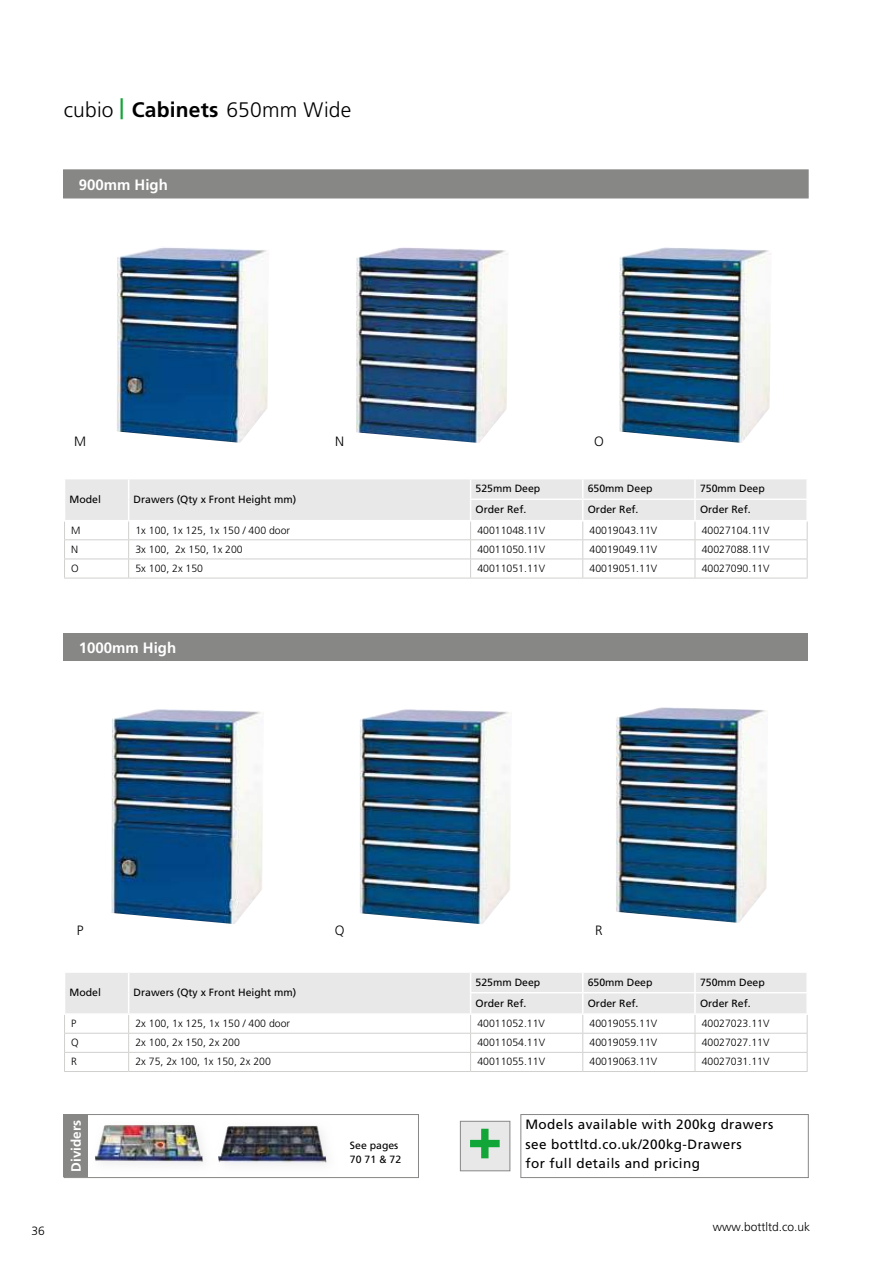
<style>
.page{position:relative;width:893px;height:1263px;background:#fff}
.page>*{position:absolute;margin:0;border:0;box-sizing:border-box;transform-origin:0 0}
.t1{font:900 58.5px "Frutiger LT Pro";color:#12a537}
.t2{font:300 21px "Frutiger LT Pro";letter-spacing:.01em;color:#000}
.t3{font:700 21px "Frutiger LT Pro";color:#12a537}
.t4{font:700 15px "Frutiger LT Pro";color:#fff}
.t5{font:13.5px/19.5px "Frutiger LT Pro";letter-spacing:.03em;color:#000}
.t6{font:700 13.5px "Frutiger LT Pro";color:#fff}
.t7{font:300 13.5px "Frutiger LT Pro";color:#000}
.t8{font:300 12px "Frutiger LT Pro";color:#000}
.t9{font:300 10.5px "Frutiger LT Pro";color:#000}
.t10{font:10.5px/13.5px "Frutiger LT Pro";color:#000}
.s1{font-weight:700}
</style>
<div class="page">
<div style="left:63px;top:169px;width:746px;height:29px;background:#b0b0af"></div>
<img style="left:111px;top:709px;width:152px;height:215px">
<img style="left:360px;top:709px;width:152px;height:215px">
<img style="left:616px;top:707px;width:151px;height:216px">
<img style="left:117px;top:247px;width:152px;height:196px">
<img style="left:356px;top:247px;width:152px;height:196px">
<img style="left:619px;top:247px;width:152px;height:196px">
<div style="left:64px;top:634px;width:744px;height:27px;background:#878786"></div>
<div style="left:64px;top:170px;width:744px;height:28px;background:#878786"></div>
<hr style="left:64px;top:578px;width:65px;height:1px;background:#d0d0cf">
<hr style="left:129px;top:578px;width:342px;height:1px;background:#d0d0cf">
<hr style="left:471px;top:578px;width:112px;height:1px;background:#d0d0cf">
<hr style="left:583px;top:578px;width:112px;height:1px;background:#d0d0cf">
<hr style="left:695px;top:578px;width:112px;height:1px;background:#d0d0cf">
<svg style="left:64px;top:479px;width:744px;height:99px"></svg>
<hr style="left:695px;top:498px;width:113px;height:2px;background:#fff">
<hr style="left:694px;top:500px;width:2px;height:20px;background:#fff">
<hr style="left:806px;top:500px;width:2px;height:20px;background:#fff">
<hr style="left:471px;top:520px;width:112px;height:1px;background:#fff">
<hr style="left:583px;top:520px;width:112px;height:1px;background:#fff">
<hr style="left:695px;top:520px;width:113px;height:1px;background:#fff">
<hr style="left:64px;top:1071px;width:65px;height:1px;background:#d0d0cf">
<hr style="left:129px;top:1071px;width:342px;height:1px;background:#d0d0cf">
<hr style="left:471px;top:1071px;width:112px;height:1px;background:#d0d0cf">
<hr style="left:583px;top:1071px;width:112px;height:1px;background:#d0d0cf">
<hr style="left:695px;top:1071px;width:112px;height:1px;background:#d0d0cf">
<svg style="left:64px;top:973px;width:744px;height:98px"></svg>
<hr style="left:695px;top:992px;width:113px;height:1px;background:#fff">
<hr style="left:694px;top:993px;width:2px;height:20px;background:#fff">
<hr style="left:806px;top:993px;width:2px;height:20px;background:#fff">
<hr style="left:471px;top:1013px;width:112px;height:2px;background:#fff">
<hr style="left:583px;top:1013px;width:112px;height:2px;background:#fff">
<hr style="left:695px;top:1013px;width:113px;height:2px;background:#fff">
<div style="left:64px;top:1114px;width:355px;height:64px;background:#fff;border:1px solid #878786"></div>
<img style="left:95px;top:1125px;width:108px;height:37px">
<div style="left:64px;top:1114px;width:24px;height:63px;background:#878786"></div>
<img style="left:218px;top:1126px;width:108px;height:36px">
<div style="left:520px;top:1114px;width:289px;height:64px;border:1px solid #878786"></div>
<div style="left:460px;top:1121px;width:50px;height:50px;background:#e8e8e8;border:1px solid #878786"></div>
<h2 class="t3" style="left:119px;top:94px;width:6px">|</h2>
<h2 class="t2" style="left:64px;top:97px;width:289px">cubio <span class="s1">Cabinets</span> 650mm Wide</h2>
<h3 class="t4" style="left:79px;top:175px;width:91px">900mm High</h3>
<p class="t7" style="left:74px;top:433px;width:14px">M</p>
<p class="t7" style="left:335px;top:433px;width:11px">N</p>
<p class="t7" style="left:594px;top:433px;width:11px">O</p>
<p class="t10" style="left:70px;top:492px;width:33px">Model</p>
<p class="t10" style="left:134px;top:492px;width:164px">Drawers (Qty x Front Height mm)</p>
<p class="t10" style="left:476px;top:482px;width:66px">525mm Deep</p>
<p class="t10" style="left:588px;top:482px;width:66px">650mm Deep</p>
<p class="t10" style="left:700px;top:482px;width:66px">750mm Deep</p>
<p class="t10" style="left:476px;top:503px;width:52px">Order Ref.</p>
<p class="t10" style="left:588px;top:503px;width:52px">Order Ref.</p>
<p class="t10" style="left:700px;top:503px;width:52px">Order Ref.</p>
<p class="t9" style="left:71px;top:524px;width:11px">M</p>
<p class="t9" style="left:135px;top:524px;width:156px">1x 100, 1x 125, 1x 150 / 400 door</p>
<p class="t9" style="left:477px;top:524px;width:69px">40011048.11V</p>
<p class="t9" style="left:590px;top:524px;width:69px">40019043.11V</p>
<p class="t9" style="left:702px;top:524px;width:69px">40027104.11V</p>
<p class="t9" style="left:71px;top:543px;width:9px">N</p>
<p class="t9" style="left:135px;top:543px;width:109px">3x 100, 2x 150, 1x 200</p>
<p class="t9" style="left:477px;top:543px;width:69px">40011050.11V</p>
<p class="t9" style="left:590px;top:543px;width:69px">40019049.11V</p>
<p class="t9" style="left:702px;top:543px;width:69px">40027088.11V</p>
<p class="t9" style="left:71px;top:562px;width:9px">O</p>
<p class="t9" style="left:135px;top:562px;width:69px">5x 100, 2x 150</p>
<p class="t9" style="left:477px;top:562px;width:69px">40011051.11V</p>
<p class="t9" style="left:590px;top:562px;width:69px">40019051.11V</p>
<p class="t9" style="left:702px;top:562px;width:69px">40027090.11V</p>
<h3 class="t4" style="left:79px;top:639px;width:99px">1000mm High</h3>
<p class="t7" style="left:77px;top:922px;width:8px">P</p>
<p class="t7" style="left:335px;top:922px;width:11px">Q</p>
<p class="t7" style="left:595px;top:922px;width:9px">R</p>
<p class="t10" style="left:70px;top:986px;width:33px">Model</p>
<p class="t10" style="left:134px;top:986px;width:164px">Drawers (Qty x Front Height mm)</p>
<p class="t10" style="left:476px;top:975px;width:66px">525mm Deep</p>
<p class="t10" style="left:588px;top:975px;width:66px">650mm Deep</p>
<p class="t10" style="left:700px;top:975px;width:66px">750mm Deep</p>
<p class="t10" style="left:476px;top:996px;width:52px">Order Ref.</p>
<p class="t10" style="left:588px;top:996px;width:52px">Order Ref.</p>
<p class="t10" style="left:700px;top:996px;width:52px">Order Ref.</p>
<p class="t9" style="left:71px;top:1017px;width:7px">P</p>
<p class="t9" style="left:135px;top:1017px;width:156px">2x 100, 1x 125, 1x 150 / 400 door</p>
<p class="t9" style="left:477px;top:1017px;width:69px">40011052.11V</p>
<p class="t9" style="left:590px;top:1017px;width:69px">40019055.11V</p>
<p class="t9" style="left:702px;top:1017px;width:69px">40027023.11V</p>
<p class="t9" style="left:71px;top:1036px;width:9px">Q</p>
<p class="t9" style="left:135px;top:1036px;width:106px">2x 100, 2x 150, 2x 200</p>
<p class="t9" style="left:477px;top:1036px;width:69px">40011054.11V</p>
<p class="t9" style="left:590px;top:1036px;width:69px">40019059.11V</p>
<p class="t9" style="left:702px;top:1036px;width:69px">40027027.11V</p>
<p class="t9" style="left:71px;top:1055px;width:7px">R</p>
<p class="t9" style="left:135px;top:1055px;width:137px">2x 75, 2x 100, 1x 150, 2x 200</p>
<p class="t9" style="left:477px;top:1055px;width:69px">40011055.11V</p>
<p class="t9" style="left:590px;top:1055px;width:69px">40019063.11V</p>
<p class="t9" style="left:702px;top:1055px;width:69px">40027031.11V</p>
<p class="t6" style="left:68px;top:1172px;width:53px;rotate:-90deg">Dividers</p>
<p class="t10" style="left:350px;top:1139px;width:53px">See pages<br>70 71 &amp; 72</p>
<h1 class="t1" style="left:467px;top:1102px;width:37px">+</h1>
<p class="t5" style="left:525px;top:1115px;width:249px">Models available with 200kg drawers see bottltd.co.uk/200kg-Drawers</p>
<p class="t5" style="left:525px;top:1154px;width:176px">for full details and pricing</p>
<p class="t8" style="left:32px;top:1224px;width:15px">36</p>
<p class="t8" style="left:713px;top:1219px;width:99px">www.bottltd.co.uk</p>
</div>
